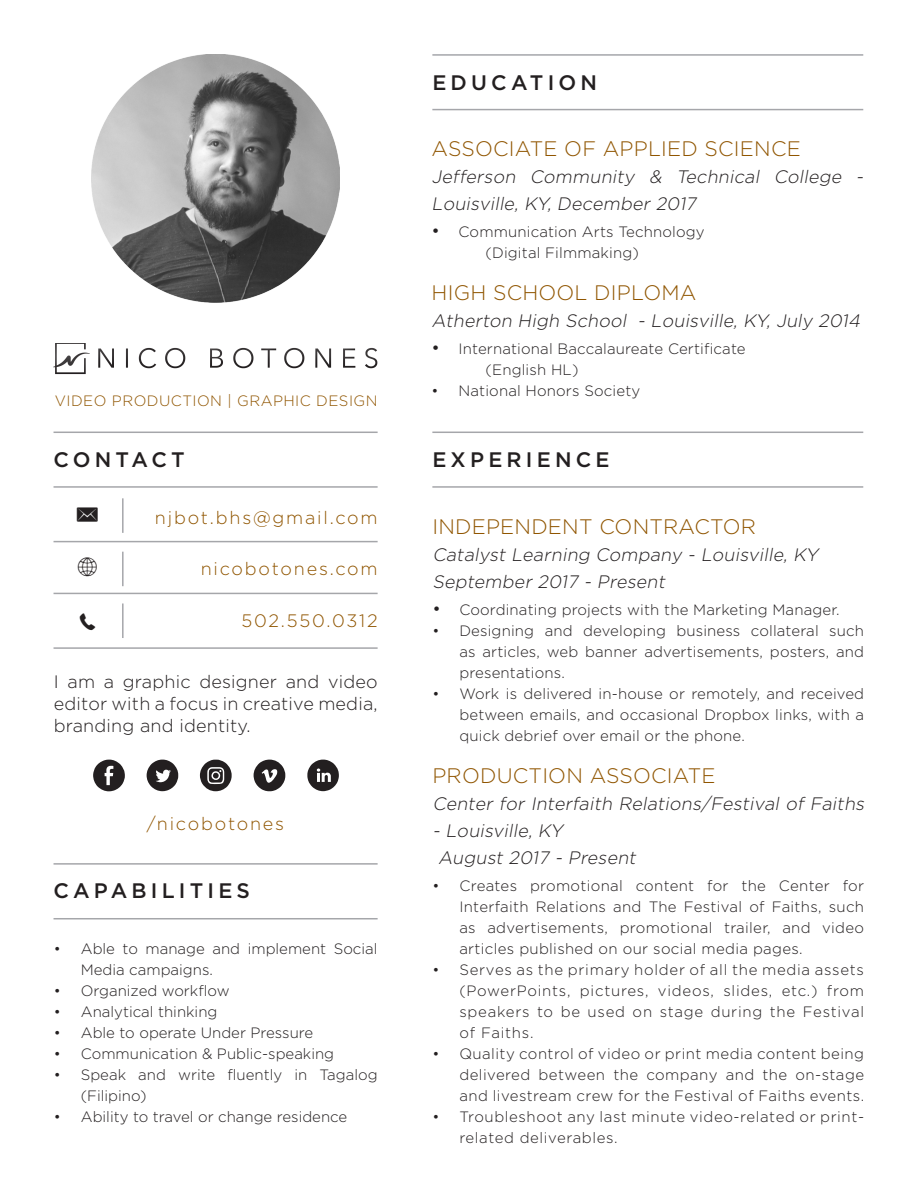
<style>
.page{position:relative;width:918px;height:1188px;background:#fff}
.page>*{position:absolute;margin:0;border:0;box-sizing:border-box;transform-origin:0 0}
.t1{font:37.5px "Social Media Circled";color:#231f20}
.t2{font:300 21px "Gotham";letter-spacing:.01em;color:#905500}
.t3{font:500 21px "Gotham";letter-spacing:.2em;color:#231f20}
.t4{font:italic 300 18px/27px "Gotham";color:#231f20}
.t5{font:300 18px/21.6px "Gotham";letter-spacing:.01em;color:#231f20;text-align:justify}
.t6{font:300 18px "Gotham";letter-spacing:.1em;color:#905500}
.t7{font:300 15px/21px "Gotham";letter-spacing:.01em;color:#231f20;text-align:justify}
.t8{font:300 15px/21px "Gotham";letter-spacing:.04em;color:#231f20}
.t9{font:300 15px "Gotham";letter-spacing:.03em;color:#905500}
.s1{font-size:18px}
</style>
<div class="page">
<svg style="left:53px;top:343px;width:325px;height:32px"></svg>
<img style="left:92px;top:54px;width:248px;height:248px">
<hr style="left:54px;top:432px;width:324px;height:1px;background:#a5a6aa">
<hr style="left:432px;top:54px;width:431px;height:2px;background:#a5a6aa">
<hr style="left:432px;top:432px;width:431px;height:1px;background:#a5a6aa">
<hr style="left:54px;top:486px;width:324px;height:2px;background:#a5a6aa">
<hr style="left:54px;top:918px;width:324px;height:1px;background:#a5a6aa">
<hr style="left:432px;top:109px;width:431px;height:1px;background:#a5a6aa">
<hr style="left:432px;top:486px;width:431px;height:2px;background:#a5a6aa">
<hr style="left:54px;top:541px;width:324px;height:1px;background:#a5a6aa">
<hr style="left:54px;top:593px;width:324px;height:1px;background:#a5a6aa">
<hr style="left:54px;top:647px;width:324px;height:2px;background:#a5a6aa">
<hr style="left:54px;top:863px;width:324px;height:2px;background:#a5a6aa">
<hr style="left:122px;top:603px;width:2px;height:35px;background:#a5a6aa">
<hr style="left:122px;top:552px;width:2px;height:34px;background:#a5a6aa">
<hr style="left:122px;top:498px;width:2px;height:35px;background:#a5a6aa">
<svg style="left:93px;top:760px;width:246px;height:31px"></svg>
<p class="t9" style="left:55px;top:392px;width:324px">VIDEO PRODUCTION | GRAPHIC DESIGN</p>
<p class="t3" style="left:54px;top:446px;width:133px">CONTACT</p>
<p class="t1" style="left:68px;top:495px;width:41px">º</p>
<p class="t1" style="left:68px;top:548px;width:41px">Ô</p>
<p class="t1" style="left:68px;top:602px;width:41px">¼</p>
<p class="t6" style="left:155px;top:508px;width:224px">njbot.bhs@gmail.com</p>
<p class="t6" style="left:201px;top:559px;width:178px">nicobotones.com</p>
<p class="t6" style="left:241px;top:611px;width:138px">502.550.0312</p>
<p class="t5" style="left:54px;top:671px;width:325px">I am a graphic designer and video editor with a focus in creative media, branding and identity.</p>
<p class="t6" style="left:147px;top:813px;width:139px">/nicobotones</p>
<p class="t3" style="left:54px;top:877px;width:198px">CAPABILITIES</p>
<p class="t7" style="left:81px;top:938px;width:298px;text-indent:-27px">• Able to manage and implement Social<br>Media campaigns.</p>
<p class="t7" style="left:54px;top:980px;width:177px">• Organized workflow</p>
<p class="t7" style="left:54px;top:1001px;width:165px">• Analytical thinking</p>
<p class="t7" style="left:54px;top:1022px;width:261px">• Able to operate Under Pressure</p>
<p class="t7" style="left:54px;top:1043px;width:282px">• Communication &amp; Public-speaking</p>
<p class="t7" style="left:81px;top:1064px;width:298px;text-indent:-27px">• Speak and write fluently in Tagalog (Filipino)</p>
<p class="t7" style="left:54px;top:1106px;width:295px">• Ability to travel or change residence</p>
<p class="t3" style="left:432px;top:69px;width:166px">EDUCATION</p>
<p class="t2" style="left:432px;top:137px;width:371px">ASSOCIATE OF APPLIED SCIENCE</p>
<p class="t4" style="left:432px;top:163px;width:437px">Jefferson Community &amp; Technical College -<br>Louisville, KY, December 2017</p>
<p class="t7" style="left:432px;top:221px;width:275px"><span class="s1">•</span> Communication Arts Technology</p>
<p class="t7" style="left:486px;top:242px;width:155px">(Digital Filmmaking)</p>
<p class="t2" style="left:432px;top:281px;width:266px">HIGH SCHOOL DIPLOMA</p>
<p class="t4" style="left:432px;top:307px;width:433px">Atherton High School - Louisville, KY, July 2014</p>
<p class="t7" style="left:432px;top:338px;width:316px"><span class="s1">•</span> International Baccalaureate Certificate</p>
<p class="t7" style="left:486px;top:359px;width:94px">(English HL)</p>
<p class="t7" style="left:432px;top:380px;width:210px">• National Honors Society</p>
<p class="t3" style="left:432px;top:446px;width:179px">EXPERIENCE</p>
<p class="t2" style="left:432px;top:516px;width:325px">INDEPENDENT CONTRACTOR</p>
<p class="t4" style="left:432px;top:541px;width:391px">Catalyst Learning Company - Louisville, KY</p>
<p class="t4" style="left:432px;top:568px;width:237px">September 2017 - Present</p>
<p class="t7" style="left:432px;top:599px;width:409px"><span class="s1">•</span> Coordinating projects with the Marketing Manager.</p>
<p class="t7" style="left:459px;top:620px;width:406px;text-indent:-27px">• Designing and developing business collateral such as articles, web banner advertisements, posters, and presentations.</p>
<p class="t7" style="left:459px;top:683px;width:406px;text-indent:-27px">• Work is delivered in-house or remotely, and received between emails, and occasional Dropbox links, with a quick debrief over email or the phone.</p>
<p class="t2" style="left:432px;top:764px;width:285px">PRODUCTION ASSOCIATE</p>
<p class="t4" style="left:432px;top:790px;width:437px">Center for Interfaith Relations/Festival of Faiths</p>
<p class="t4" style="left:432px;top:817px;width:136px">- Louisville, KY</p>
<p class="t4" style="left:438px;top:844px;width:203px">August 2017 - Present</p>
<p class="t7" style="left:459px;top:875px;width:406px;text-indent:-27px">• Creates promotional content for the Center for Interfaith Relations and The Festival of Faiths, such as advertisements, promotional trailer, and video articles published on our social media pages.</p>
<p class="t7" style="left:459px;top:959px;width:406px;text-indent:-27px">• Serves as the primary holder of all the media assets (PowerPoints, pictures, videos, slides, etc.) from speakers to be used on stage during the Festival of Faiths.</p>
<p class="t7" style="left:459px;top:1043px;width:406px;text-indent:-27px">• Quality control of video or print media content being delivered between the company and the on-stage and livestream crew for the Festival of Faiths events.</p>
<p class="t8" style="left:459px;top:1106px;width:406px;text-indent:-27px">• Troubleshoot any last minute video-related or print&shy;related deliverables.</p>
</div>
